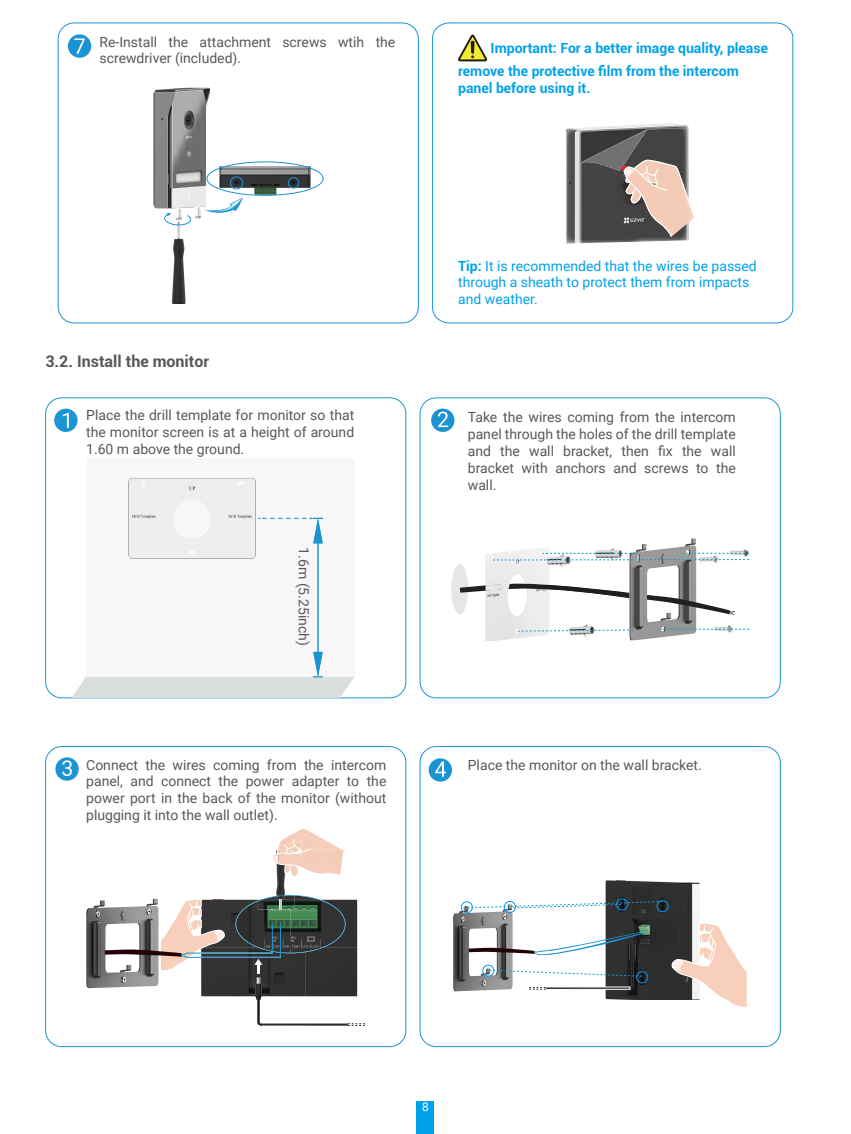
<style>
.page{position:relative;width:851px;height:1134px;background:#fff}
.page>*{position:absolute;margin:0;border:0;box-sizing:border-box;transform-origin:0 0}
.t1{font:700 16px "Roboto";color:#595857}
.t2{font:14px/16.8px "Roboto";color:#595857;text-align:justify}
.t3{font:700 14px/23.2px "Roboto";color:#00a1e9}
.t4{font:14px/16.8px "Roboto";color:#00a1e9}
.t5{font:12px "Roboto";color:#fff}
.s1{font-weight:700}
</style>
<div class="page">
<div style="left:417px;top:1101px;width:17px;height:33px;background:#00a1e9"></div>
<div style="left:432px;top:23px;width:361px;height:300px;border:1px solid #1c94d4;border-radius:16px"></div>
<svg style="left:458px;top:35px;width:29px;height:26px"></svg>
<img style="left:566px;top:124px;width:122px;height:120px">
<img style="left:581px;top:239px;width:105px;height:4px">
<img style="left:580px;top:128px;width:107px;height:111px">
<img style="left:581px;top:130px;width:66px;height:41px">
<img style="left:610px;top:130px;width:37px;height:18px">
<svg style="left:581px;top:158px;width:8px;height:6px"></svg>
<svg style="left:620px;top:160px;width:75px;height:80px;background:#b5a198"></svg>
<div style="left:68px;top:34px;width:23px;height:24px;background:#1c94d4;border-radius:50%"></div>
<svg style="left:74px;top:38px;width:11px;height:16px"></svg>
<div style="left:58px;top:23px;width:360px;height:300px;border:1px solid #1c94d4;border-radius:16px"></div>
<img style="left:153px;top:88px;width:57px;height:120px">
<img style="left:171px;top:226px;width:15px;height:78px">
<svg style="left:164px;top:161px;width:159px;height:65px"></svg>
<img style="left:207px;top:205px;width:26px;height:7px">
<div style="left:288px;top:177px;width:11px;height:11px;border:1px solid #1c94d4;border-radius:50%"></div>
<div style="left:87px;top:458px;width:267px;height:219px;background:#f7f7f7"></div>
<div style="left:54px;top:409px;width:24px;height:23px;background:#1c94d4;border-radius:50%"></div>
<svg style="left:63px;top:413px;width:6px;height:15px"></svg>
<div style="left:420px;top:398px;width:360px;height:300px;border:1px solid #1c94d4;border-radius:16px"></div>
<div style="left:431px;top:409px;width:23px;height:23px;background:#1c94d4;border-radius:50%"></div>
<svg style="left:438px;top:412px;width:10px;height:15px"></svg>
<img style="left:629px;top:538px;width:67px;height:103px">
<img style="left:699px;top:560px;width:20px;height:3px">
<img style="left:714px;top:625px;width:19px;height:8px">
<svg style="left:662px;top:629px;width:87px;height:1px"></svg>
<img style="left:729px;top:550px;width:20px;height:3px">
<svg style="left:646px;top:595px;width:89px;height:20px"></svg>
<div style="left:451px;top:564px;width:17px;height:50px;background:#e6e6e6;border-radius:50%"></div>
<svg style="left:459px;top:585px;width:26px;height:8px"></svg>
<img style="left:485px;top:548px;width:62px;height:93px">
<img style="left:485px;top:584px;width:17px;height:7px">
<img style="left:549px;top:548px;width:73px;height:19px">
<svg style="left:508px;top:580px;width:121px;height:18px"></svg>
<img style="left:547px;top:548px;width:2px;height:37px">
<img style="left:547px;top:597px;width:75px;height:40px">
<img style="left:547px;top:585px;width:75px;height:12px">
<svg style="left:492px;top:553px;width:257px;height:7px"></svg>
<svg style="left:517px;top:629px;width:116px;height:3px"></svg>
<div style="left:45px;top:746px;width:361px;height:301px;border:1px solid #1c94d4;border-radius:16px"></div>
<div style="left:55px;top:757px;width:24px;height:24px;background:#1c94d4;border-radius:50%"></div>
<svg style="left:62px;top:760px;width:10px;height:16px"></svg>
<img style="left:201px;top:984px;width:156px;height:12px">
<img style="left:87px;top:984px;width:71px;height:5px">
<img style="left:256px;top:984px;width:5px;height:42px">
<hr style="left:261px;top:1023px;width:87px;height:3px;background:#292b2b">
<svg style="left:348px;top:1023px;width:17px;height:3px"></svg>
<svg style="left:86px;top:829px;width:272px;height:155px"></svg>
<div style="left:420px;top:746px;width:360px;height:301px;border:1px solid #1c94d4;border-radius:16px"></div>
<div style="left:428px;top:758px;width:24px;height:24px;background:#1c94d4;border-radius:50%"></div>
<svg style="left:435px;top:761px;width:11px;height:16px"></svg>
<img style="left:453px;top:906px;width:8px;height:86px">
<hr style="left:317px;top:527px;width:1px;height:125px;background:#1c94d4">
<svg style="left:72px;top:652px;width:282px;height:46px"></svg>
<svg style="left:128px;top:478px;width:194px;height:81px"></svg>
<svg style="left:461px;top:880px;width:286px;height:127px"></svg>
<p class="t2" style="left:99px;top:33px;width:297px">Re-Install the attachment screws wtih the screwdriver (included).</p>
<p class="t3" style="left:458px;top:36px;width:311px;text-indent:32px">Important: For a better image quality, please remove the protective film from the intercom</p>
<p class="t3" style="left:458px;top:76px;width:132px">panel before using it.</p>
<p class="t1" style="left:45px;top:350px;width:165px">3.2. Install the monitor</p>
<p class="t2" style="left:86px;top:406px;width:269px">Place the drill template for monitor so that the monitor screen is at a height of around 1.60 m above the ground.</p>
<p class="t2" style="left:313px;top:547px;width:100px;rotate:90deg">1.6m (5.25inch)</p>
<p class="t2" style="left:86px;top:756px;width:302px">Connect the wires coming from the intercom panel, and connect the power adapter to the power port in the back of the monitor (without plugging it into the wall outlet).</p>
<p class="t4" style="left:458px;top:257px;width:300px"><span class="s1">Tip:</span> It is recommended that the wires be passed through a sheath to protect them from impacts and weather.</p>
<p class="t2" style="left:467px;top:408px;width:269px">Take the wires coming from the intercom panel through the holes of the drill template and the wall bracket, then fix the wall bracket with anchors and screws to the wall.</p>
<p class="t2" style="left:467px;top:756px;width:235px">Place the monitor on the wall bracket.</p>
<p class="t5" style="left:422px;top:1099px;width:8px">8</p>
</div>
